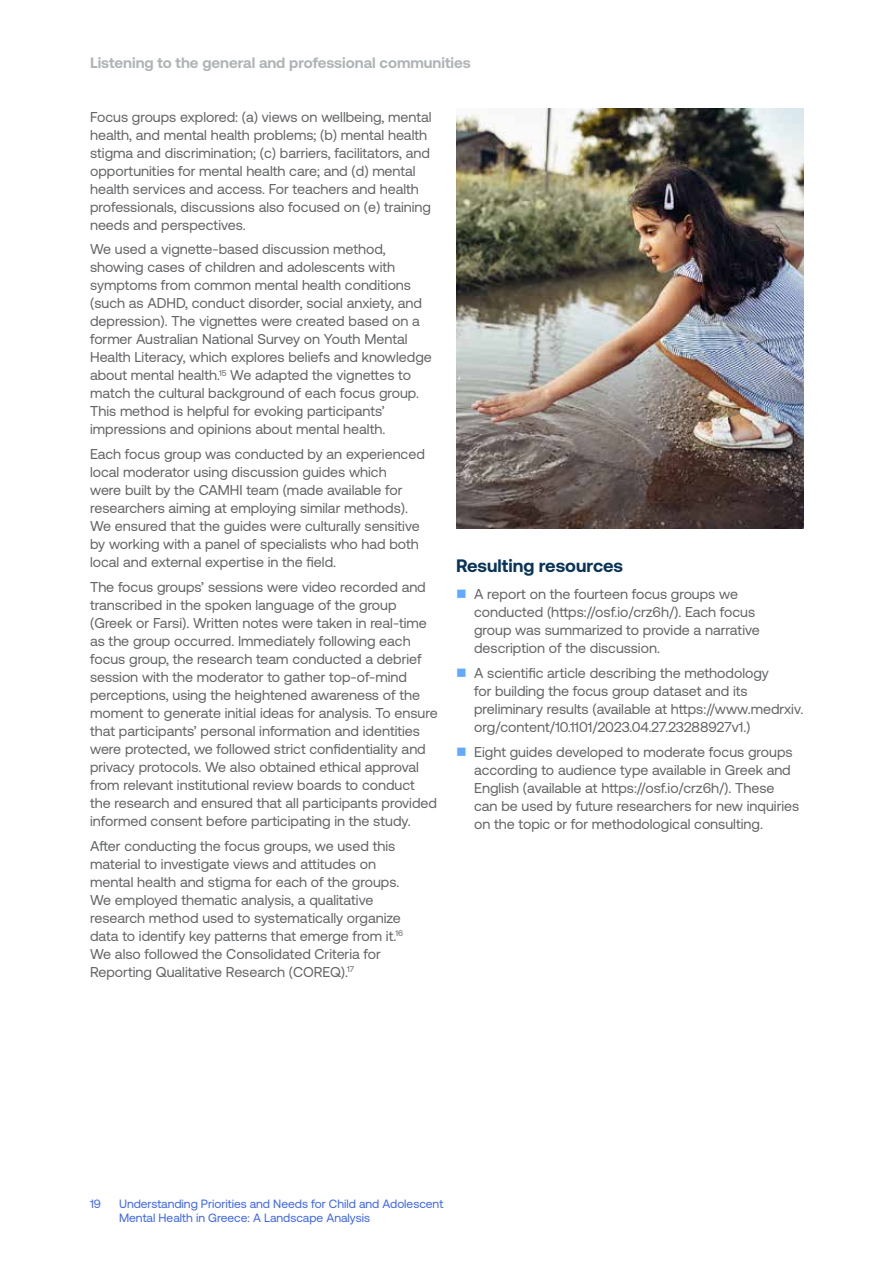
<style>
.page{position:relative;width:894px;height:1263px;background:#fff}
.page>*{position:absolute;margin:0;border:0;box-sizing:border-box;transform-origin:0 0}
.t1{font:700 18px "Aeonik Pro";color:#0a3359}
.t2{font:700 15px "Aeonik Pro";color:#b1b4b6}
.t3{font:14.25px/18px "Aeonik Pro";color:#636466}
.t4{font:12px/14.4px "Aeonik Pro";color:#3d65ec}
.s1{color:#63a9fe}
</style>
<div class="page">
<img style="left:456px;top:108px;width:347px;height:420px">
<p class="t2" style="left:90px;top:55px;width:382px">Listening to the general and professional communities</p>
<p class="t3" style="left:90px;top:108px;width:343px">Focus groups explored: (a) views on wellbeing, mental health, and mental health problems; (b) mental health stigma and discrimination; (c) barriers, facilitators, and opportunities for mental health care; and (d) mental health services and access. For teachers and health professionals, discussions also focused on (e) training needs and perspectives.</p>
<p class="t3" style="left:90px;top:240px;width:343px">We used a vignette-based discussion method, showing cases of children and adolescents with symptoms from common mental health conditions (such as ADHD, conduct disorder, social anxiety, and depression). The vignettes were created based on a former Australian National Survey on Youth Mental Health Literacy, which explores beliefs and knowledge about mental health.<sup>15</sup> We adapted the vignettes to match the cultural background of each focus group.<br>This method is helpful for evoking participants’ impressions and opinions about mental health.</p>
<p class="t3" style="left:90px;top:445px;width:336px">Each focus group was conducted by an experienced local moderator using discussion guides which<br>were built by the CAMHI team (made available for researchers aiming at employing similar methods).<br>We ensured that the guides were culturally sensitive by working with a panel of specialists who had both local and external expertise in the field.</p>
<p class="t3" style="left:90px;top:578px;width:349px">The focus groups’ sessions were video recorded and transcribed in the spoken language of the group (Greek or Farsi). Written notes were taken in real-time as the group occurred. Immediately following each focus group, the research team conducted a debrief session with the moderator to gather top-of-mind perceptions, using the heightened awareness of the moment to generate initial ideas for analysis. To ensure that participants’ personal information and identities were protected, we followed strict confidentiality and privacy protocols. We also obtained ethical approval from relevant institutional review boards to conduct the research and ensured that all participants provided informed consent before participating in the study.</p>
<p class="t3" style="left:90px;top:837px;width:314px">After conducting the focus groups, we used this material to investigate views and attitudes on mental health and stigma for each of the groups.<br>We employed thematic analysis, a qualitative research method used to systematically organize data to identify key patterns that emerge from it.<sup>16<br></sup>We also followed the Consolidated Criteria for Reporting Qualitative Research (COREQ).<sup>17</sup></p>
<p class="t1" style="left:456px;top:556px;width:169px">Resulting resources</p>
<p class="t3" style="left:474px;top:585px;width:287px;text-indent:-18px"><span class="s1">■</span> A report on the fourteen focus groups we conducted (https://osf.io/crz6h/). Each focus group was summarized to provide a narrative description of the discussion.</p>
<p class="t3" style="left:474px;top:664px;width:330px;text-indent:-18px"><span class="s1">■</span> A scientific article describing the methodology<br>for building the focus group dataset and its preliminary results (available at https://www.medrxiv. org/content/10.1101/2023.04.27.23288927v1.)</p>
<p class="t3" style="left:474px;top:743px;width:326px;text-indent:-18px"><span class="s1">■</span> Eight guides developed to moderate focus groups according to audience type available in Greek and English (available at https://osf.io/crz6h/). These can be used by future researchers for new inquiries on the topic or for methodological consulting.</p>
<p class="t4" style="left:90px;top:1196px;width:12px">19</p>
<p class="t4" style="left:119px;top:1196px;width:325px">Understanding Priorities and Needs for Child and Adolescent<br>Mental Health in Greece: A Landscape Analysis</p>
</div>
